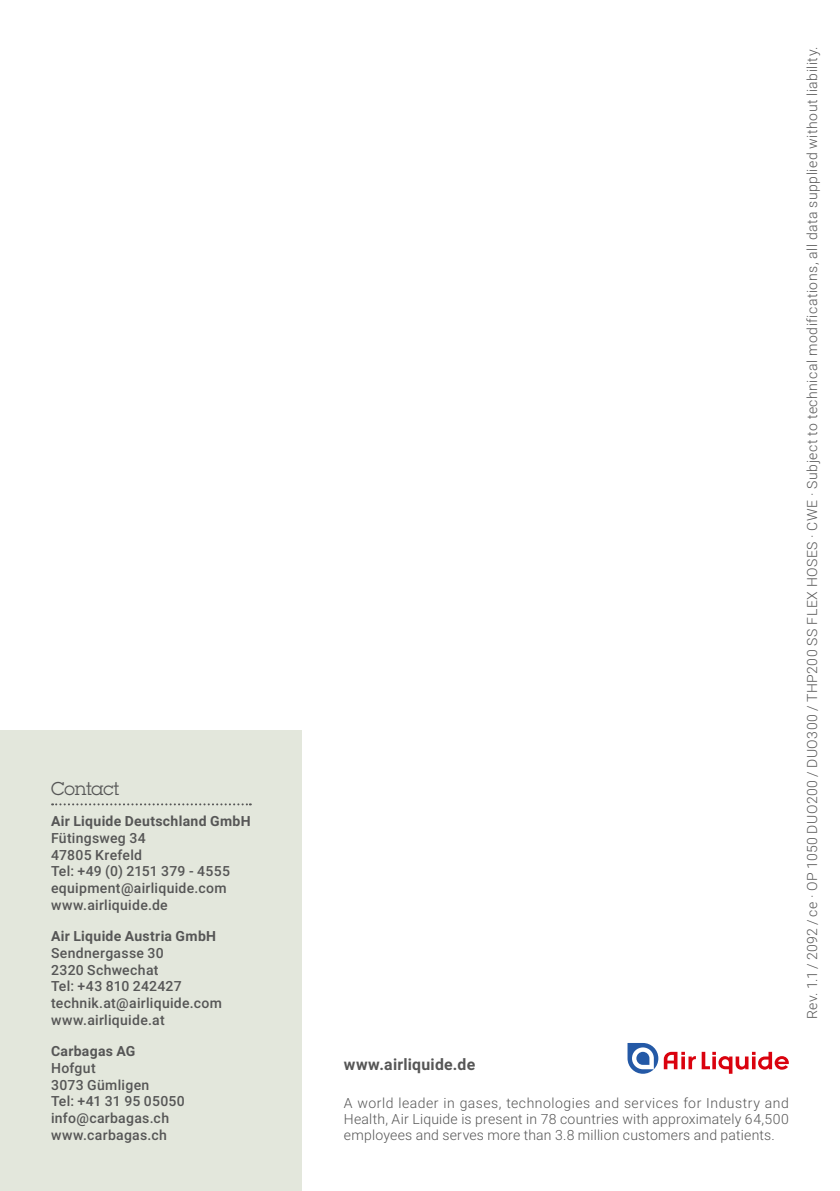
<style>
.page{position:relative;width:840px;height:1191px;background:#fff}
.page>*{position:absolute;margin:0;border:0;box-sizing:border-box;transform-origin:0 0}
.t1{font:18px "Lubalin Graph Std";letter-spacing:-.005em;color:#565656}
.t2{font:700 15.8px "Roboto";letter-spacing:.015em;color:#565656}
.t3{font:300 14px/16px "Roboto";letter-spacing:.03em;color:#565656;text-align:justify}
.t4{font:500 14px/16.8px "Roboto";letter-spacing:.02em;color:#565656}
.t5{font:700 14px "Roboto";letter-spacing:.02em;color:#565656}
</style>
<div class="page">
<div style="left:0;top:731px;width:302px;height:460px;background:#e3e7dc"></div>
<svg style="left:52px;top:803px;width:199px;height:2px"></svg>
<svg style="left:627px;top:1043px;width:68px;height:30px"></svg>
<svg style="left:701px;top:1051px;width:87px;height:22px"></svg>
<p class="t1" style="left:51px;top:777px;width:70px">Contact</p>
<p class="t5" style="left:51px;top:811px;width:201px">Air Liquide Deutschland GmbH</p>
<p class="t4" style="left:51px;top:828px;width:180px">Fütingsweg 34<br>47805 Krefeld<br>Tel: +49 (0) 2151 379 - 4555 equipment@airliquide.com www.airliquide.de</p>
<p class="t5" style="left:51px;top:926px;width:166px">Air Liquide Austria GmbH</p>
<p class="t4" style="left:51px;top:943px;width:172px">Sendnergasse 30<br>2320 Schwechat<br>Tel: +43 810 242427 technik.at@airliquide.com www.airliquide.at</p>
<p class="t5" style="left:51px;top:1041px;width:86px">Carbagas AG</p>
<p class="t4" style="left:51px;top:1058px;width:135px">Hofgut<br>3073 Gümligen<br>Tel: +41 31 95 05050 info@carbagas.ch www.carbagas.ch</p>
<p class="t2" style="left:344px;top:1053px;width:133px">www.airliquide.de</p>
<p class="t3" style="left:344px;top:1094px;width:446px">A world leader in gases, technologies and services for Industry and Health, Air Liquide is present in 78 countries with approximately 64,500 employees and serves more than 3.8 million customers and patients.</p>
<p class="t3" style="left:803px;top:1019px;width:974px;rotate:-90deg">Rev. 1.1 / 2092 / ce · OP 1050 DUO200 / DUO300 / THP200 SS FLEX HOSES · CWE · Subject to technical modifications, all data supplied without liability.</p>
</div>
